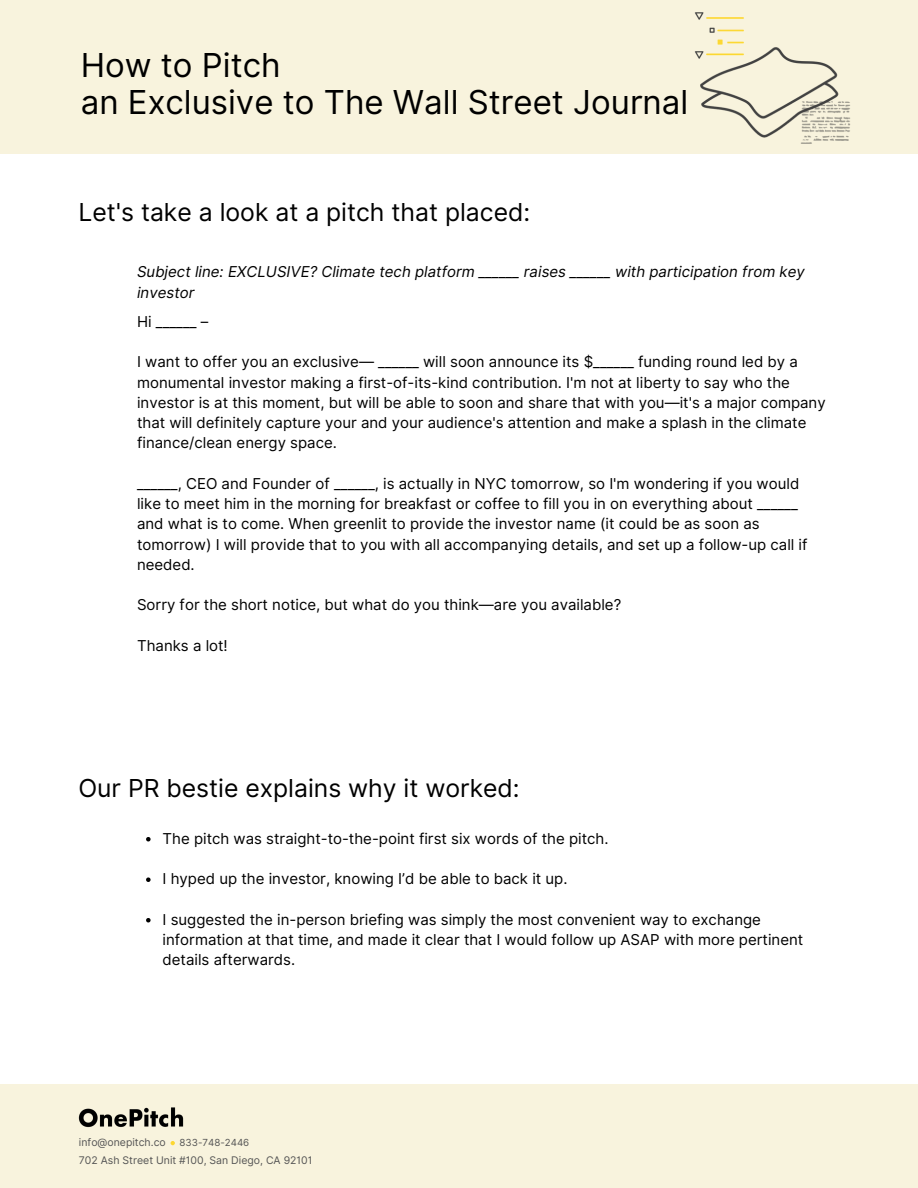
<style>
.page{position:relative;width:918px;height:1188px;background:#fff}
.page>*{position:absolute;margin:0;border:0;box-sizing:border-box;transform-origin:0 0}
.t1{font:33px "Inter";color:#000}
.t2{font:24.75px "Inter";color:#000}
.t3{font:15px/20.2px "Inter";color:#000}
.t4{font:italic 15px/20.2px "Inter";color:#000}
.t5{font:10.5px "Inter";color:#545454}
.t6{font:9.75px "Inter";color:#545454}
</style>
<div class="page">
<div style="left:0;top:0;width:918px;height:154px;background:#f8f3dd"></div>
<div style="left:0;top:1085px;width:918px;height:103px;background:#f8f3dd"></div>
<img style="left:78px;top:1107px;width:105px;height:20px">
<svg style="left:171px;top:1141px;width:4px;height:4px"></svg>
<svg style="left:146px;top:837px;width:5px;height:4px"></svg>
<svg style="left:146px;top:877px;width:5px;height:5px"></svg>
<svg style="left:146px;top:918px;width:5px;height:4px"></svg>
<img style="left:694px;top:12px;width:157px;height:132px">
<p class="t1" style="left:81px;top:45px;width:201px">How to Pitch</p>
<p class="t1" style="left:81px;top:82px;width:609px">an Exclusive to The Wall Street Journal</p>
<p class="t2" style="left:78px;top:197px;width:453px">Let's take a look at a pitch that placed:</p>
<p class="t4" style="left:137px;top:262px;width:669px">Subject line: EXCLUSIVE? Climate tech platform ______ raises ______ with participation from key investor</p>
<p class="t3" style="left:137px;top:311px;width:73px">Hi ______ –</p>
<p class="t3" style="left:137px;top:352px;width:690px">I want to offer you an exclusive— ______ will soon announce its $______ funding round led by a monumental investor making a first-of-its-kind contribution. I'm not at liberty to say who the investor is at this moment, but will be able to soon and share that with you—it's a major company that will definitely capture your and your audience's attention and make a splash in the climate finance/clean energy space.</p>
<p class="t3" style="left:137px;top:473px;width:672px">______, CEO and Founder of ______, is actually in NYC tomorrow, so I'm wondering if you would like to meet him in the morning for breakfast or coffee to fill you in on everything about ______ and what is to come. When greenlit to provide the investor name (it could be as soon as tomorrow) I will provide that to you with all accompanying details, and set up a follow-up call if needed.</p>
<p class="t3" style="left:137px;top:595px;width:486px">Sorry for the short notice, but what do you think—are you available?</p>
<p class="t3" style="left:137px;top:635px;width:92px">Thanks a lot!</p>
<p class="t2" style="left:78px;top:773px;width:443px">Our PR bestie explains why it worked:</p>
<p class="t3" style="left:163px;top:828px;width:447px">The pitch was straight-to-the-point first six words of the pitch.</p>
<p class="t3" style="left:163px;top:869px;width:406px">I hyped up the investor, knowing I’d be able to back it up.</p>
<p class="t3" style="left:163px;top:909px;width:642px">I suggested the in-person briefing was simply the most convenient way to exchange information at that time, and made it clear that I would follow up ASAP with more pertinent details afterwards.</p>
<p class="t5" style="left:79px;top:1136px;width:88px">info@onepitch.co</p>
<p class="t5" style="left:79px;top:1154px;width:235px">702 Ash Street Unit #100, San Diego, CA 92101</p>
<p class="t6" style="left:180px;top:1137px;width:71px">833-748-2446</p>
</div>
